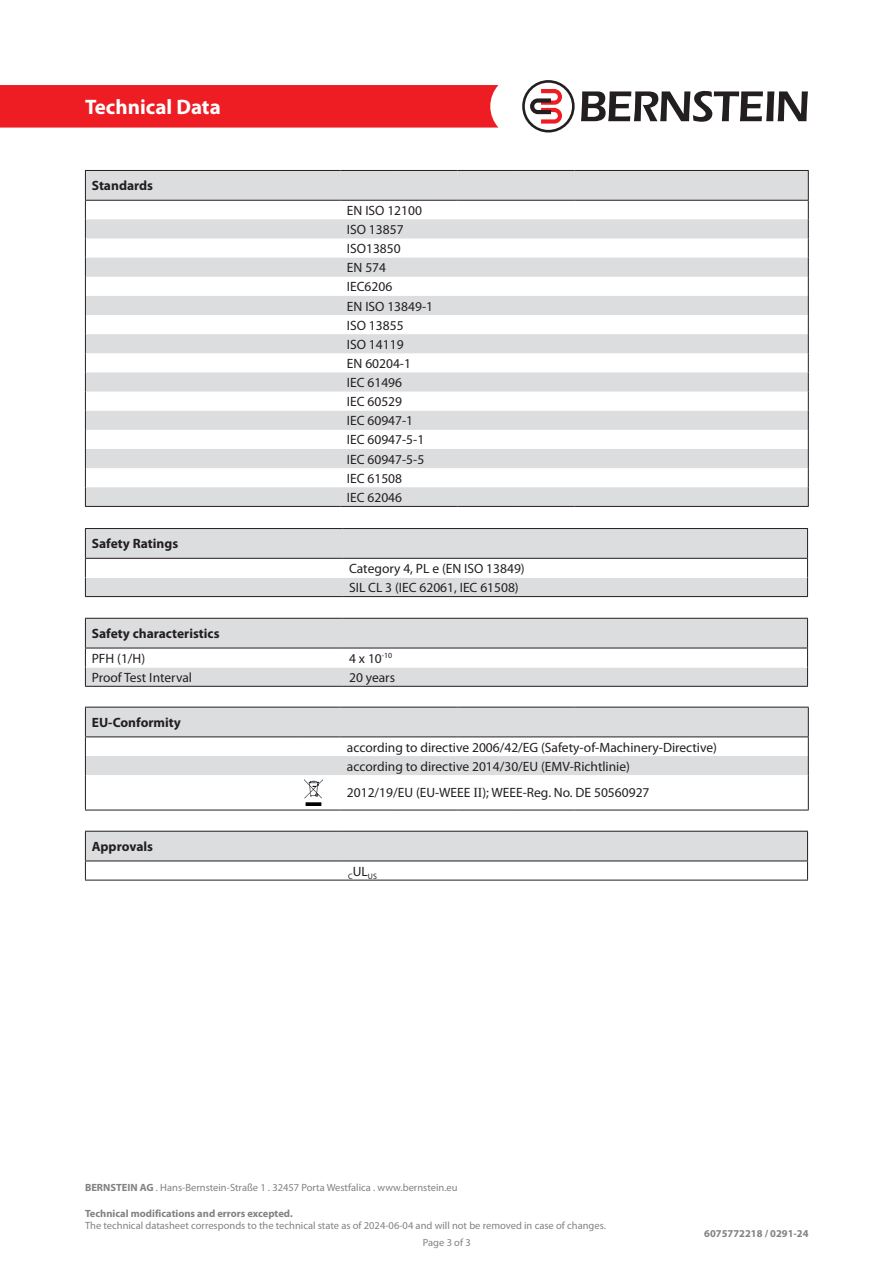
<style>
.page{position:relative;width:893px;height:1263px;background:#fff}
.page>*{position:absolute;margin:0;border:0;box-sizing:border-box;transform-origin:0 0}
.t1{font:700 21px "Myriad Pro";color:#fff}
.t2{font:13.5px/19px "Myriad Pro";color:#231f20}
.t3{font:700 13.5px "Myriad Pro";color:#231f20}
.t4{font:10.5px/16.8px "Myriad Pro";color:#808285}
.t5{font:700 10.5px "Myriad Pro";color:#808285}
.t6{font:7.8px "Myriad Pro";color:#231f20}
.s1{font-family:"Times New Roman"}
.s2{font-weight:700}
</style>
<div class="page">
<div style="left:0;top:85px;width:498px;height:43px;background:#ee1d23"></div>
<svg style="left:581px;top:91px;width:227px;height:31px"></svg>
<svg style="left:522px;top:80px;width:53px;height:53px"></svg>
<svg style="left:86px;top:171px;width:722px;height:335px;fill:#dcdddf"></svg>
<svg style="left:85px;top:171px;width:1px;height:335px"></svg>
<svg style="left:808px;top:171px;width:1px;height:335px"></svg>
<hr style="left:85px;top:170px;width:256px;height:1px;background:#231f20">
<hr style="left:341px;top:170px;width:58px;height:1px;background:#231f20">
<hr style="left:399px;top:170px;width:58px;height:1px;background:#231f20">
<hr style="left:457px;top:170px;width:59px;height:1px;background:#231f20">
<hr style="left:516px;top:170px;width:58px;height:1px;background:#231f20">
<hr style="left:574px;top:170px;width:235px;height:1px;background:#231f20">
<hr style="left:85px;top:200px;width:256px;height:1px;background:#231f20">
<hr style="left:341px;top:200px;width:58px;height:1px;background:#231f20">
<hr style="left:399px;top:200px;width:58px;height:1px;background:#231f20">
<hr style="left:457px;top:200px;width:59px;height:1px;background:#231f20">
<hr style="left:516px;top:200px;width:58px;height:1px;background:#231f20">
<hr style="left:574px;top:200px;width:235px;height:1px;background:#231f20">
<hr style="left:85px;top:506px;width:256px;height:1px;background:#231f20">
<hr style="left:341px;top:506px;width:58px;height:1px;background:#231f20">
<hr style="left:399px;top:506px;width:58px;height:1px;background:#231f20">
<hr style="left:457px;top:506px;width:59px;height:1px;background:#231f20">
<hr style="left:516px;top:506px;width:58px;height:1px;background:#231f20">
<hr style="left:574px;top:506px;width:235px;height:1px;background:#231f20">
<svg style="left:86px;top:619px;width:721px;height:67px;fill:#dcdddf"></svg>
<hr style="left:85px;top:618px;width:258px;height:1px;background:#231f20">
<svg style="left:85px;top:619px;width:1px;height:67px"></svg>
<hr style="left:343px;top:618px;width:465px;height:1px;background:#231f20">
<hr style="left:85px;top:648px;width:258px;height:1px;background:#231f20">
<hr style="left:343px;top:648px;width:465px;height:1px;background:#231f20">
<hr style="left:86px;top:667px;width:257px;height:1px;background:#fff">
<hr style="left:343px;top:667px;width:464px;height:1px;background:#fff">
<hr style="left:85px;top:686px;width:258px;height:1px;background:#231f20">
<hr style="left:343px;top:686px;width:465px;height:1px;background:#231f20">
<svg style="left:807px;top:619px;width:1px;height:67px"></svg>
<svg style="left:86px;top:529px;width:721px;height:67px;fill:#dcdddf"></svg>
<hr style="left:85px;top:528px;width:258px;height:1px;background:#231f20">
<svg style="left:85px;top:529px;width:1px;height:67px"></svg>
<hr style="left:343px;top:528px;width:465px;height:1px;background:#231f20">
<hr style="left:85px;top:558px;width:258px;height:1px;background:#231f20">
<hr style="left:343px;top:558px;width:465px;height:1px;background:#231f20">
<hr style="left:86px;top:577px;width:257px;height:1px;background:#fff">
<hr style="left:343px;top:577px;width:464px;height:1px;background:#fff">
<hr style="left:85px;top:596px;width:258px;height:1px;background:#231f20">
<hr style="left:343px;top:596px;width:465px;height:1px;background:#231f20">
<svg style="left:807px;top:529px;width:1px;height:67px"></svg>
<div style="left:86px;top:708px;width:722px;height:28px;background:#dcdddf"></div>
<svg style="left:86px;top:737px;width:722px;height:73px"></svg>
<hr style="left:85px;top:810px;width:213px;height:1px;background:#231f20">
<hr style="left:298px;top:810px;width:43px;height:1px;background:#231f20">
<hr style="left:341px;top:810px;width:58px;height:1px;background:#231f20">
<hr style="left:399px;top:810px;width:58px;height:1px;background:#231f20">
<hr style="left:457px;top:810px;width:59px;height:1px;background:#231f20">
<hr style="left:516px;top:810px;width:58px;height:1px;background:#231f20">
<hr style="left:574px;top:810px;width:235px;height:1px;background:#231f20">
<svg style="left:85px;top:708px;width:1px;height:67px"></svg>
<svg style="left:808px;top:708px;width:1px;height:67px"></svg>
<hr style="left:85px;top:775px;width:1px;height:35px;background:#231f20">
<hr style="left:808px;top:775px;width:1px;height:35px;background:#231f20">
<hr style="left:85px;top:707px;width:213px;height:1px;background:#231f20">
<hr style="left:298px;top:707px;width:43px;height:1px;background:#231f20">
<hr style="left:341px;top:707px;width:58px;height:1px;background:#231f20">
<hr style="left:399px;top:707px;width:58px;height:1px;background:#231f20">
<hr style="left:457px;top:707px;width:59px;height:1px;background:#231f20">
<hr style="left:516px;top:707px;width:58px;height:1px;background:#231f20">
<hr style="left:574px;top:707px;width:235px;height:1px;background:#231f20">
<hr style="left:85px;top:736px;width:213px;height:1px;background:#231f20">
<hr style="left:298px;top:736px;width:43px;height:1px;background:#231f20">
<hr style="left:341px;top:736px;width:58px;height:1px;background:#231f20">
<hr style="left:399px;top:736px;width:58px;height:1px;background:#231f20">
<hr style="left:457px;top:736px;width:59px;height:1px;background:#231f20">
<hr style="left:516px;top:736px;width:58px;height:1px;background:#231f20">
<hr style="left:574px;top:736px;width:235px;height:1px;background:#231f20">
<img style="left:304px;top:779px;width:19px;height:27px">
<svg style="left:85px;top:831px;width:723px;height:49px"></svg>
<hr style="left:85px;top:860px;width:257px;height:1px;background:#231f20">
<hr style="left:342px;top:860px;width:466px;height:1px;background:#231f20">
<hr style="left:85px;top:880px;width:257px;height:1px;background:#231f20">
<hr style="left:342px;top:880px;width:466px;height:1px;background:#231f20">
<h1 class="t1" style="left:85px;top:93px;width:137px">Technical Data</h1>
<p class="t3" style="left:92px;top:177px;width:63px">Standards</p>
<p class="t3" style="left:92px;top:535px;width:88px">Safety Ratings</p>
<p class="t2" style="left:347px;top:201px;width:88px">EN ISO 12100<br>ISO 13857<br>ISO13850<br>EN 574<br>IEC6206<br>EN ISO 13849-1<br>ISO 13855<br>ISO 14119<br>EN 60204-1<br>IEC 61496<br>IEC 60529<br>IEC 60947-1<br>IEC 60947-5-1<br>IEC 60947-5-5<br>IEC 61508<br>IEC 62046</p>
<p class="t2" style="left:349px;top:559px;width:177px">Category 4, PL e (EN ISO 13849)<br>SIL CL 3 (IEC 62061, IEC 61508)</p>
<p class="t3" style="left:92px;top:625px;width:129px">Safety characteristics</p>
<p class="t2" style="left:92px;top:648px;width:55px">PFH (1/H)</p>
<p class="t2" style="left:349px;top:648px;width:45px">4 x 10<sup>-10</sup></p>
<p class="t2" style="left:92px;top:667px;width:102px">Proof Test Interval</p>
<p class="t2" style="left:349px;top:667px;width:47px">20 years</p>
<p class="t3" style="left:92px;top:714px;width:91px">EU-Conformity</p>
<p class="t3" style="left:92px;top:838px;width:63px">Approvals</p>
<p class="t2" style="left:347px;top:737px;width:372px">according to directive 2006/42/EG (Safety-of-Machinery-Directive) according to directive 2014/30/EU (EMV-Richtlinie)</p>
<p class="t2" style="left:347px;top:783px;width:304px">2012/19/EU (EU-WEEE <span class="s1">II</span>); WEEE-Reg. No. DE 50560927</p>
<p class="t6" style="left:348px;top:871px;width:30px">C<sup>UL</sup>US</p>
<p class="t4" style="left:85px;top:1179px;width:374px"><span class="s2">BERNSTEIN AG</span> . Hans-Bernstein-Straße 1 . 32457 Porta Westfalica . www.bernstein.eu</p>
<p class="t5" style="left:85px;top:1206px;width:209px">Technical modifications and errors excepted.</p>
<p class="t4" style="left:423px;top:1217px;width:184px;text-indent:-338px">The technical datasheet corresponds to the technical state as of 2024-06-04 and will not be removed in case of changes.<br>Page 3 of 3</p>
<p class="t5" style="left:704px;top:1227px;width:106px">6075772218 / 0291-24</p>
</div>
